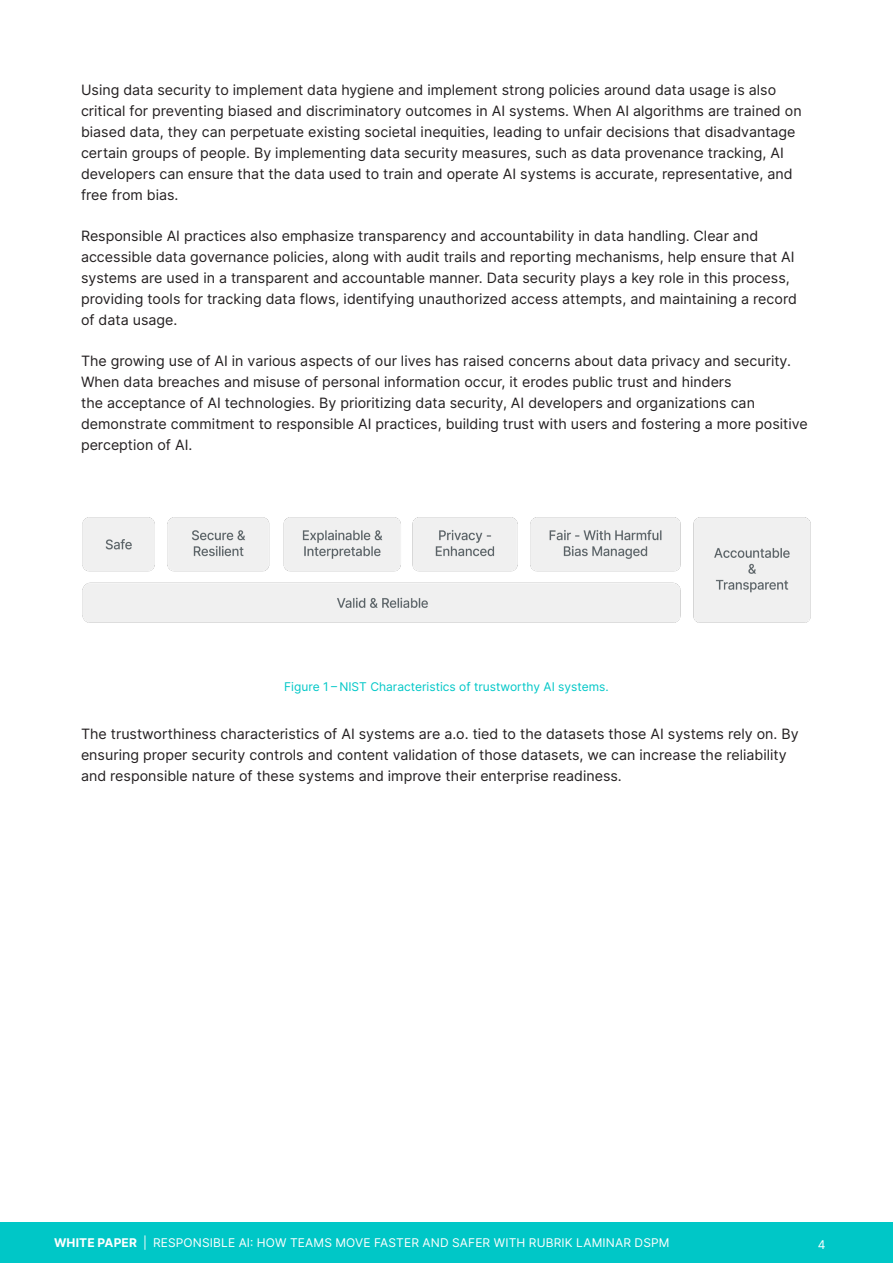
<style>
.page{position:relative;width:893px;height:1263px;background:#fff}
.page>*{position:absolute;margin:0;border:0;box-sizing:border-box;transform-origin:0 0}
.txt{font:14.25px/21px "Inter";color:#231f20}
.t1{font:12px "Inter";letter-spacing:.01em;color:#fff}
.Figure_Text{font:12px "Inter";color:#00c7c7}
.t2{font:700 12px "Inter";color:#fff}
.s1{font-weight:700}
</style>
<div class="page">
<div style="left:0;top:1222px;width:893px;height:41px;background:#00c7c7"></div>
<img style="left:82px;top:517px;width:729px;height:106px">
<p class="txt" style="left:81px;top:79px;width:722px">Using data security to implement data hygiene and implement strong policies around data usage is also critical for preventing biased and discriminatory outcomes in AI systems. When AI algorithms are trained on biased data, they can perpetuate existing societal inequities, leading to unfair decisions that disadvantage certain groups of people. By implementing data security measures, such as data provenance tracking, AI developers can ensure that the data used to train and operate AI systems is accurate, representative, and free from bias.</p>
<p class="txt" style="left:81px;top:225px;width:717px">Responsible AI practices also emphasize transparency and accountability in data handling. Clear and accessible data governance policies, along with audit trails and reporting mechanisms, help ensure that AI systems are used in a transparent and accountable manner. Data security plays a key role in this process, providing tools for tracking data flows, identifying unauthorized access attempts, and maintaining a record of data usage.</p>
<p class="txt" style="left:81px;top:350px;width:728px">The growing use of AI in various aspects of our lives has raised concerns about data privacy and security.<br>When data breaches and misuse of personal information occur, it erodes public trust and hinders<br>the acceptance of AI technologies. By prioritizing data security, AI developers and organizations can demonstrate commitment to responsible AI practices, building trust with users and fostering a more positive perception of AI.</p>
<p class="Figure_Text" style="left:284px;top:678px;width:326px">Figure 1 – NIST Characteristics of trustworthy AI systems.</p>
<p class="txt" style="left:81px;top:723px;width:719px">The trustworthiness characteristics of AI systems are a.o. tied to the datasets those AI systems rely on. By ensuring proper security controls and content validation of those datasets, we can increase the reliability and responsible nature of these systems and improve their enterprise readiness.</p>
<p class="t2" style="left:54px;top:1234px;width:53px">WHITE PAP</p>
<p class="t1" style="left:122px;top:1234px;width:48px"><span class="s1">ER</span> | Responsi</p>
<p class="t1" style="left:213px;top:1234px;width:62px">ble AI: Howteamsmo</p>
<p class="t1" style="left:355px;top:1234px;width:16px">vefasterandsaferwith</p>
<p class="t1" style="left:529px;top:1234px;width:63px">Rubrik Laminar</p>
<p class="t1" style="left:635px;top:1234px;width:36px">DSPM</p>
<p class="t1" style="left:818px;top:1235px;width:9px">4</p>
</div>
